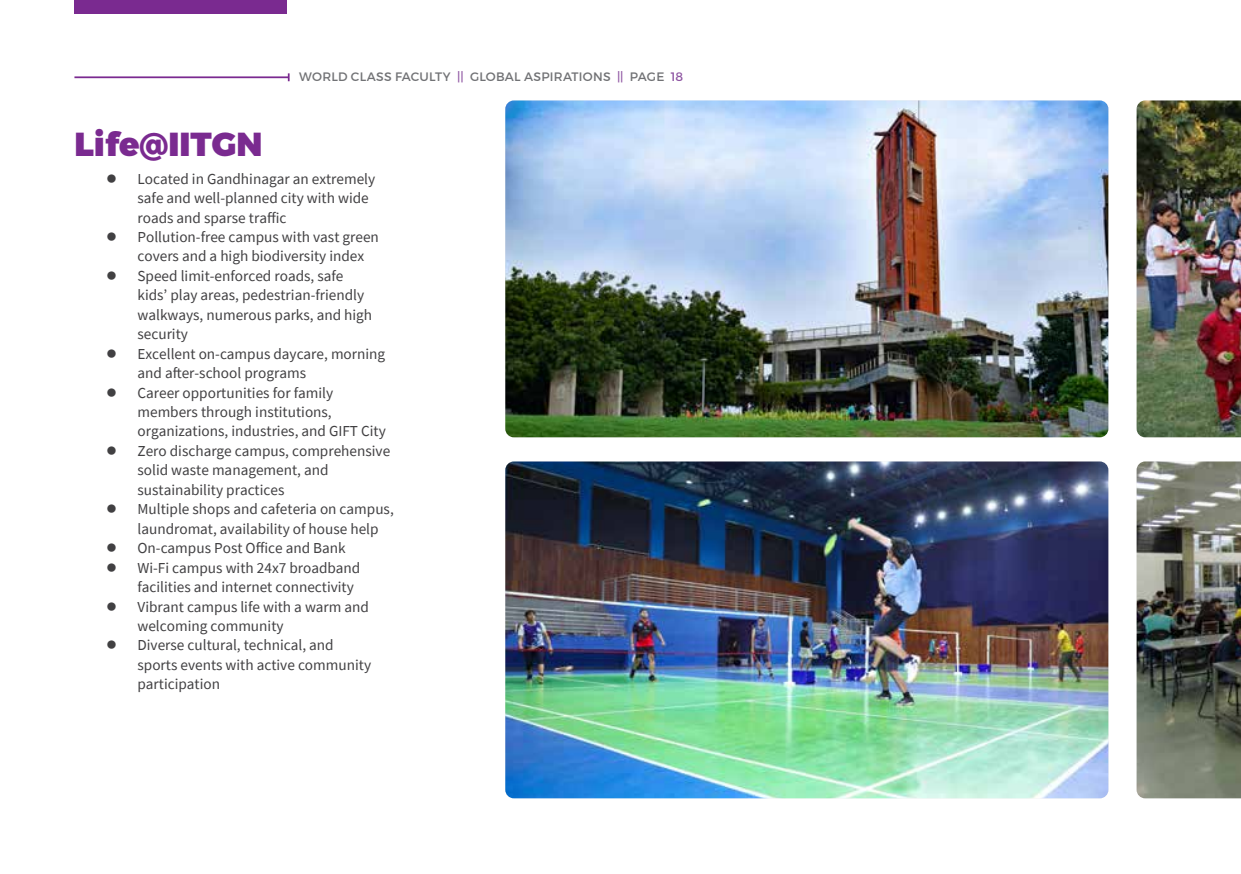
<style>
.page{position:relative;width:1241px;height:874px;background:#fff}
.page>*{position:absolute;margin:0;border:0;box-sizing:border-box;transform-origin:0 0}
.t1{font:900 33.25px "Montserrat";color:#7a2a90}
.t2{font:15.22px/19.4px "Source Sans Pro";color:#414042}
.t3{font:12.25px "Montserrat";letter-spacing:.015em;color:#717275}
.s1{color:#8d53a1}
.s2{font-family:"Arial";font-size:19.25px}
</style>
<div class="page">
<hr style="left:74px;top:76px;width:215px;height:2px;background:#7a2a90">
<div style="left:74px;top:0;width:213px;height:14px;background:#7a2a90"></div>
<img style="left:505px;top:100px;width:603px;height:337px">
<img style="left:505px;top:461px;width:603px;height:336px">
<img style="left:1136px;top:100px;width:104px;height:337px">
<img style="left:1136px;top:461px;width:104px;height:336px">
<p class="t3" style="left:299px;top:70px;width:385px">WORLD CLASS FACULTY <span class="s1">||</span> GLOBAL ASPIRATIONS <span class="s1">||</span> PAGE <span class="s1">18</span></p>
<h1 class="t1" style="left:74px;top:124px;width:189px">Life@IITGN</h1>
<p class="t2" style="left:137px;top:169px;width:239px;text-indent:-31px"><span class="s2">●</span> Located in Gandhinagar an extremely safe and well-planned city with wide roads and sparse traffic</p>
<p class="t2" style="left:137px;top:227px;width:243px;text-indent:-31px"><span class="s2">●</span> Pollution-free campus with vast green covers and a high biodiversity index</p>
<p class="t2" style="left:137px;top:266px;width:236px;text-indent:-31px"><span class="s2">●</span> Speed limit-enforced roads, safe kids’ play areas, pedestrian-friendly walkways, numerous parks, and high security</p>
<p class="t2" style="left:137px;top:343px;width:249px;text-indent:-31px"><span class="s2">●</span> Excellent on-campus daycare, morning and after-school programs</p>
<p class="t2" style="left:137px;top:382px;width:250px;text-indent:-31px"><span class="s2">●</span> Career opportunities for family members through institutions, organizations, industries, and GIFT City</p>
<p class="t2" style="left:137px;top:441px;width:254px;text-indent:-31px"><span class="s2">●</span> Zero discharge campus, comprehensive solid waste management, and sustainability practices</p>
<p class="t2" style="left:137px;top:499px;width:258px;text-indent:-31px"><span class="s2">●</span> Multiple shops and cafeteria on campus, laundromat, availability of house help</p>
<p class="t2" style="left:106px;top:538px;width:241px"><span class="s2">●</span> On-campus Post Office and Bank</p>
<p class="t2" style="left:137px;top:557px;width:224px;text-indent:-31px"><span class="s2">●</span> Wi-Fi campus with 24x7 broadband facilities and internet connectivity</p>
<p class="t2" style="left:137px;top:596px;width:233px;text-indent:-31px"><span class="s2">●</span> Vibrant campus life with a warm and welcoming community</p>
<p class="t2" style="left:137px;top:635px;width:235px;text-indent:-31px"><span class="s2">●</span> Diverse cultural, technical, and sports events with active community participation</p>
</div>
